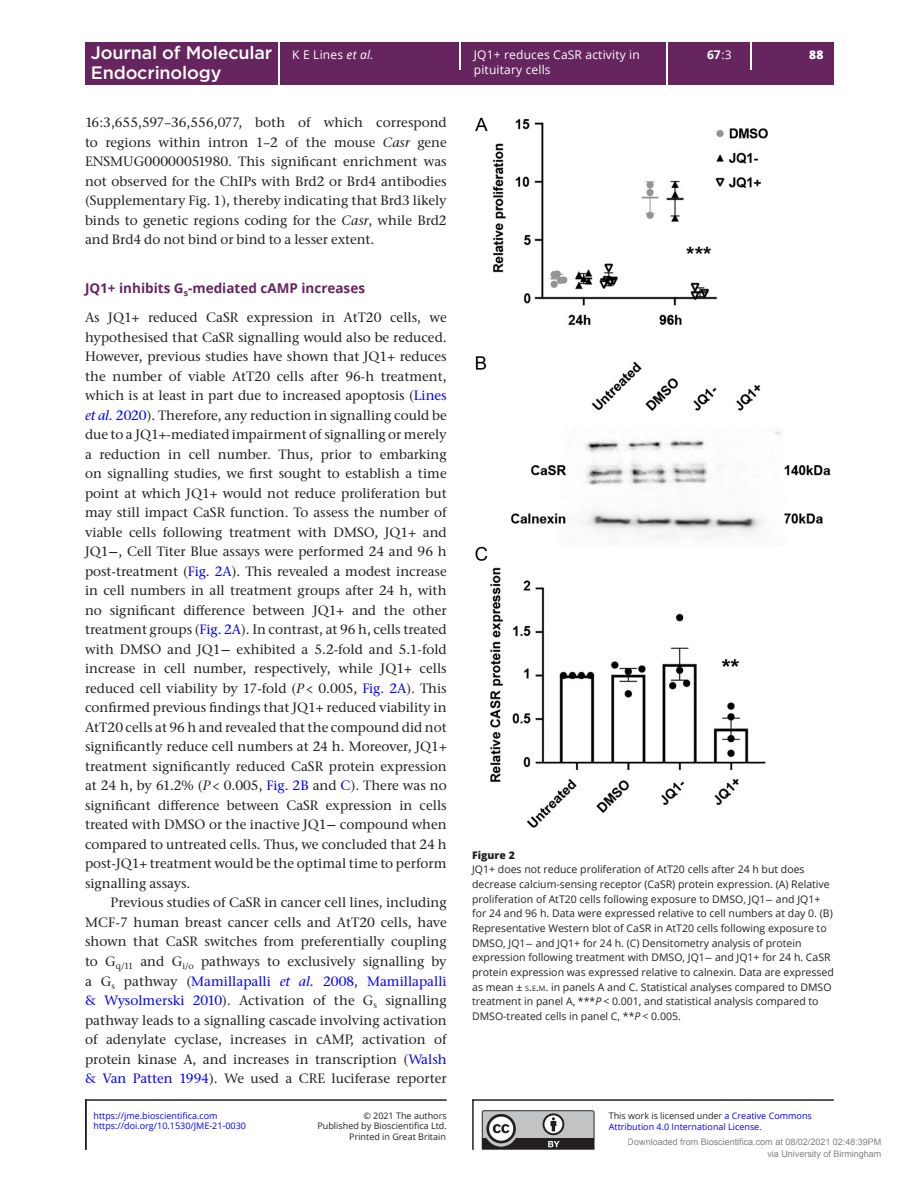
<style>
.page{position:relative;width:919px;height:1187px;background:#fff}
.page>*{position:absolute;margin:0;border:0;box-sizing:border-box;transform-origin:0 0}
.t1{font:500 18px "Gotham";letter-spacing:-.01em;color:#fff}
.TXT{font:500 13.5px/19.5px "Stone Serif ITC Pro";color:#231f20;text-align:justify}
.TXI{font:500 13.5px/19.5px "Stone Serif ITC Pro";color:#231f20;text-align:justify}
.t2{font:700 13.5px "Open Sans";color:#66255f}
.t3{font:12px "Open Sans";letter-spacing:.015em;color:#fff}
.t4{font:700 12px "Open Sans";color:#fff}
.t5{font:800 12px "Open Sans";color:#fff}
.FC{font:10.5px/14.5px "Open Sans";color:#231f20}
.FC-2{font:800 10.5px "Open Sans";color:#231f20}
.t6{font:9px/10.8px "Open Sans";color:#00f}
.t7{font:9px/12px "Arial";color:rgb(0 0 0/.5);text-align:right}
.t8{font:9px/10.5px "Open Sans";color:#231f20;text-align:right}
.s1{font-weight:400}
.s2{font-style:italic}
.s3{color:#00f}
.s4{font-style:italic;color:#00f}
.s5{font-family:"STIX Two Text"}
.s6{font-size:7.35px}
.s7{font-style:inherit}
.s8{color:#231f20}
</style>
<div class="page">
<div style="left:85px;top:42px;width:748px;height:43px;background:#66255f"></div>
<hr style="left:278px;top:42px;width:1px;height:43px;background:#fff">
<hr style="left:666px;top:42px;width:1px;height:43px;background:#fff">
<svg style="left:459px;top:42px;width:1px;height:27px"></svg>
<svg style="left:750px;top:42px;width:1px;height:27px"></svg>
<img style="left:475px;top:117px;width:356px;height:711px">
<svg style="left:481px;top:1110px;width:113px;height:39px;background:#8f8e8f"></svg>
<hr style="left:85px;top:1099px;width:361px;height:1px;background:#231f20">
<hr style="left:85px;top:1099px;width:2px;height:50px;background:#231f20">
<hr style="left:472px;top:1099px;width:1px;height:50px;background:#231f20">
<hr style="left:472px;top:1099px;width:361px;height:1px;background:#231f20">
<h1 class="t1" style="left:91px;top:41px;width:183px">Journal of Molecular</h1>
<p class="t4" style="left:707px;top:47px;width:26px">67<span class="s1">:3</span></p>
<h1 class="t1" style="left:91px;top:61px;width:132px">Endocrinology</h1>
<p class="TXT" style="left:85px;top:113px;width:363px">16:3,655,597–36,556,077, both of which correspond to regions within intron 1–2 of the mouse <span class="s2">Casr</span> gene ENSMUG00000051980. This significant enrichment was not observed for the ChIPs with Brd2 or Brd4 antibodies (Supplementary Fig. 1), thereby indicating that Brd3 likely binds to genetic regions coding for the <span class="s2">Casr</span>, while Brd2 and Brd4 do not bind or bind to a lesser extent.</p>
<h2 class="t2" style="left:85px;top:278px;width:281px">JQ1+ inhibits G<sub>s</sub>-mediated cAMP increases</h2>
<p class="TXT" style="left:85px;top:308px;width:363px">As JQ1+ reduced CaSR expression in AtT20 cells, we hypothesised that CaSR signalling would also be reduced.<br>However, previous studies have shown that JQ1+ reduces the number of viable AtT20 cells after 96-h treatment, which is at least in part due to increased apoptosis (<span class="s3">Lines </span><span class="s4">et al.</span> <span class="s3">2020</span>). Therefore, any reduction in signalling could be due to a JQ1+-mediated impairment of signalling or merely a reduction in cell number. Thus, prior to embarking on signalling studies, we first sought to establish a time point at which JQ1+ would not reduce proliferation but may still impact CaSR function. To assess the number of viable cells following treatment with DMSO, JQ1+ and JQ1<span class="s5">−</span>, Cell Titer Blue assays were performed 24 and 96 h post-treatment (<span class="s3">Fig. 2A</span>). This revealed a modest increase in cell numbers in all treatment groups after 24 h, with no significant difference between JQ1+ and the other treatment groups (<span class="s3">Fig. 2A</span>). In contrast, at 96 h, cells treated with DMSO and JQ1<span class="s5">−</span> exhibited a 5.2-fold and 5.1-fold increase in cell number, respectively, while JQ1+ cells reduced cell viability by 17-fold (<span class="s2">P</span>&lt; 0.005, <span class="s3">Fig. 2A</span>). This confirmed previous findings that JQ1+ reduced viability in AtT20 cells at 96 h and revealed that the compound did not significantly reduce cell numbers at 24 h. Moreover, JQ1+ treatment significantly reduced CaSR protein expression at 24 h, by 61.2% (<span class="s2">P</span>&lt; 0.005, <span class="s3">Fig. 2B</span> and <span class="s3">C</span>). There was no significant difference between CaSR expression in cells treated with DMSO or the inactive JQ1<span class="s5">−</span> compound when compared to untreated cells. Thus, we concluded that 24 h post-JQ1+ treatment would be the optimal time to perform signalling assays.</p>
<p class="TXI" style="left:85px;top:893px;width:363px;text-indent:26px">Previous studies of CaSR in cancer cell lines, including MCF-7 human breast cancer cells and AtT20 cells, have shown that CaSR switches from preferentially coupling to G<sub>q/11</sub> and G<sub>i/o</sub> pathways to exclusively signalling by a G<sub>s</sub> pathway (<span class="s3">Mamillapalli</span> <span class="s4">et al.</span> <span class="s3">2008</span>, <span class="s3">Mamillapalli &amp; Wysolmerski 2010</span>). Activation of the G<sub>s</sub> signalling pathway leads to a signalling cascade involving activation of adenylate cyclase, increases in cAMP, activation of protein kinase A, and increases in transcription (<span class="s3">Walsh &amp; Van Patten 1994</span>). We used a CRE luciferase reporter</p>
<p class="t3" style="left:292px;top:47px;width:83px">K E Lines <span class="s2">et al.</span></p>
<p class="t3" style="left:474px;top:47px;width:167px">JQ1+ reduces CaSR activity in</p>
<p class="t5" style="left:809px;top:46px;width:16px">88</p>
<p class="t3" style="left:474px;top:61px;width:78px">pituitary cells</p>
<p class="FC-2" style="left:472px;top:847px;width:44px">Figure 2</p>
<p class="FC" style="left:472px;top:862px;width:363px">JQ1+ does not reduce proliferation of AtT20 cells after 24 h but does decrease calcium-sensing receptor (CaSR) protein expression. (A) Relative proliferation of AtT20 cells following exposure to DMSO, JQ1<span class="s5">−</span> and JQ1+ for 24 and 96 h. Data were expressed relative to cell numbers at day 0. (B)<br>Representative Western blot of CaSR in AtT20 cells following exposure to DMSO, JQ1<span class="s5">−</span> and JQ1+ for 24 h. (C) Densitometry analysis of protein expression following treatment with DMSO, JQ1<span class="s5">−</span> and JQ1+ for 24 h. CaSR protein expression was expressed relative to calnexin. Data are expressed as mean ± <span class="s6">S</span><span class="s7">.</span><span class="s6">E</span><span class="s7">.</span><span class="s6">M</span><span class="s7">.</span> in panels A and C. Statistical analyses compared to DMSO treatment in panel A, ***<span class="s2">P</span> &lt; 0.001, and statistical analysis compared to DMSO-treated cells in panel C, **<span class="s2">P</span> &lt; 0.005.</p>
<p class="t6" style="left:93px;top:1109px;width:125px">https://jme.bioscientifica.com</p>
<p class="t8" style="left:317px;top:1109px;width:131px">© 2021 The authors<br>Published by Bioscientifica Ltd.<br>Printed in Great Britain</p>
<p class="t6" style="left:608px;top:1109px;width:204px"><span class="s8">This work is licensed under</span> a Creative Commons<br>Attribution 4.0 International License.</p>
<p class="t7" style="left:627px;top:1135px;width:255px">Downloaded from Bioscientifica.com at 08/02/2021 02:48:39PM via University of Birmingham</p>
<p class="t6" style="left:93px;top:1120px;width:154px">https://doi.org/10.1530/JME-21-0030</p>
</div>
